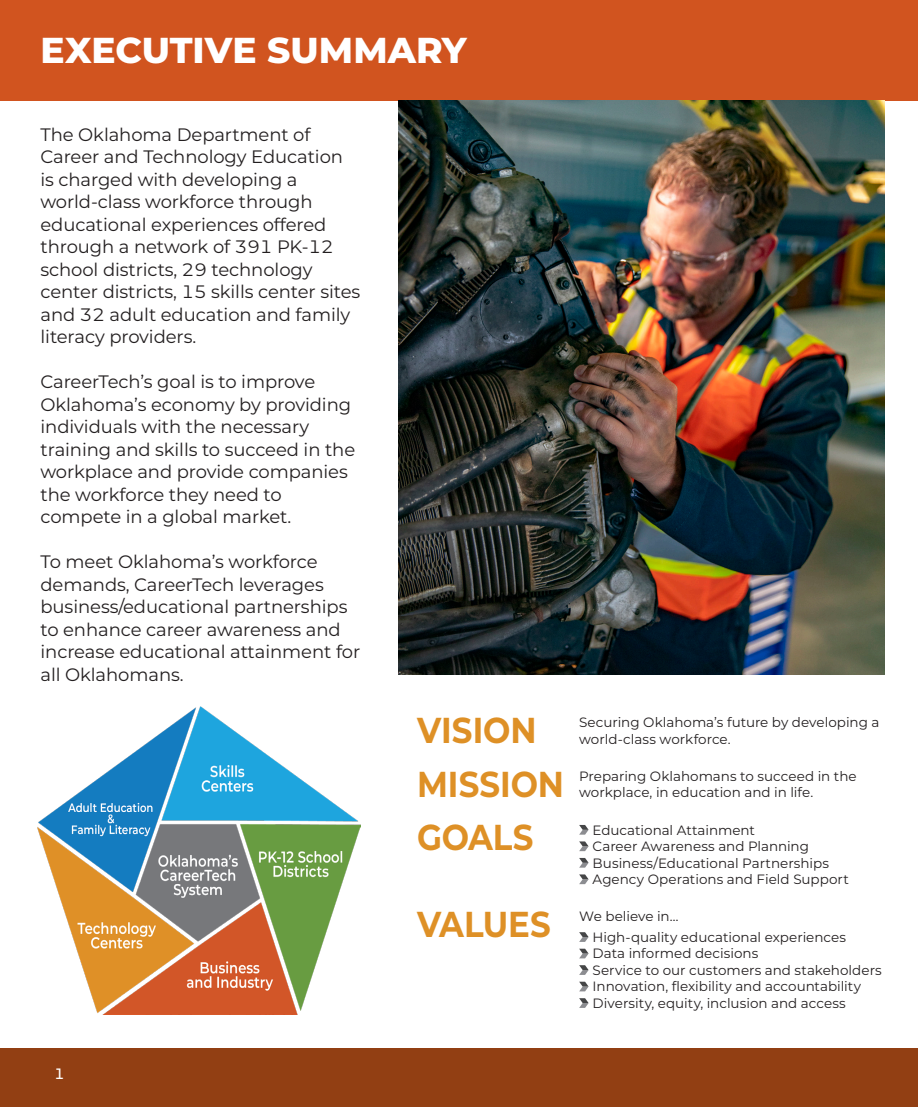
<style>
.page{position:relative;width:918px;height:1107px;background:#fff}
.page>*{position:absolute;margin:0;border:0;box-sizing:border-box;transform-origin:0 0}
.t1{font:700 36px "Montserrat";color:#de9026;scale:.9 1}
.t2{font:800 36px "Montserrat";color:#fff}
.t3{font:18px/22.5px "Montserrat";letter-spacing:-.005em;color:#231f20}
.t4{font:500 15px "Montserrat";color:#fff}
.t5{font:13.5px "Montserrat";color:#231f20}
</style>
<div class="page">
<div style="left:0;top:1048px;width:918px;height:59px;background:#923f13"></div>
<div style="left:0;top:0;width:918px;height:101px;background:#d1541f"></div>
<img style="left:38px;top:707px;width:323px;height:307px">
<svg style="left:579px;top:825px;width:10px;height:10px"></svg>
<svg style="left:579px;top:841px;width:10px;height:10px"></svg>
<svg style="left:579px;top:858px;width:10px;height:10px"></svg>
<svg style="left:579px;top:874px;width:10px;height:10px"></svg>
<svg style="left:579px;top:932px;width:10px;height:10px"></svg>
<svg style="left:579px;top:949px;width:10px;height:9px"></svg>
<svg style="left:579px;top:965px;width:10px;height:10px"></svg>
<svg style="left:579px;top:982px;width:10px;height:9px"></svg>
<svg style="left:579px;top:998px;width:10px;height:10px"></svg>
<img style="left:398px;top:101px;width:486px;height:574px">
<p class="t2" style="left:40px;top:24px;width:428px">EXECUTIVE SUMMARY</p>
<p class="t3" style="left:40px;top:122px;width:321px">The Oklahoma Department of<br>Career and Technology Education is charged with developing a world-class workforce through educational experiences offered through a network of 391 PK-12 school districts, 29 technology center districts, 15 skills center sites and 32 adult education and family literacy providers.</p>
<p class="t3" style="left:40px;top:370px;width:316px">CareerTech’s goal is to improve<br>Oklahoma’s economy by providing individuals with the necessary training and skills to succeed in the workplace and provide companies the workforce they need to compete in a global market.</p>
<p class="t3" style="left:40px;top:550px;width:321px">To meet Oklahoma’s workforce demands, CareerTech leverages business/educational partnerships to enhance career awareness and increase educational attainment for all Oklahomans.</p>
<p class="t4" style="left:54px;top:1063px;width:12px">1</p>
<p class="t1" style="left:417px;top:704px;width:134px">VISION</p>
<p class="t5" style="left:579px;top:713px;width:302px">Securing Oklahoma’s future by developing a</p>
<p class="t5" style="left:579px;top:730px;width:153px">world-class workforce.</p>
<p class="t1" style="left:417px;top:758px;width:165px">MISSION</p>
<p class="t5" style="left:579px;top:767px;width:279px">Preparing Oklahomans to succeed in the</p>
<p class="t5" style="left:579px;top:783px;width:236px">workplace, in education and in life.</p>
<p class="t1" style="left:417px;top:811px;width:131px">GOALS</p>
<p class="t5" style="left:593px;top:821px;width:164px">Educational Attainment</p>
<p class="t5" style="left:593px;top:837px;width:218px">Career Awareness and Planning</p>
<p class="t5" style="left:593px;top:854px;width:238px">Business/Educational Partnerships</p>
<p class="t5" style="left:593px;top:870px;width:258px">Agency Operations and Field Support</p>
<p class="t1" style="left:417px;top:898px;width:150px">VALUES</p>
<p class="t5" style="left:579px;top:907px;width:101px">We believe in…</p>
<p class="t5" style="left:593px;top:928px;width:255px">High-quality educational experiences</p>
<p class="t5" style="left:593px;top:944px;width:167px">Data informed decisions</p>
<p class="t5" style="left:593px;top:961px;width:291px">Service to our customers and stakeholders</p>
<p class="t5" style="left:593px;top:977px;width:270px">Innovation, flexibility and accountability</p>
<p class="t5" style="left:593px;top:994px;width:255px">Diversity, equity, inclusion and access</p>
</div>
